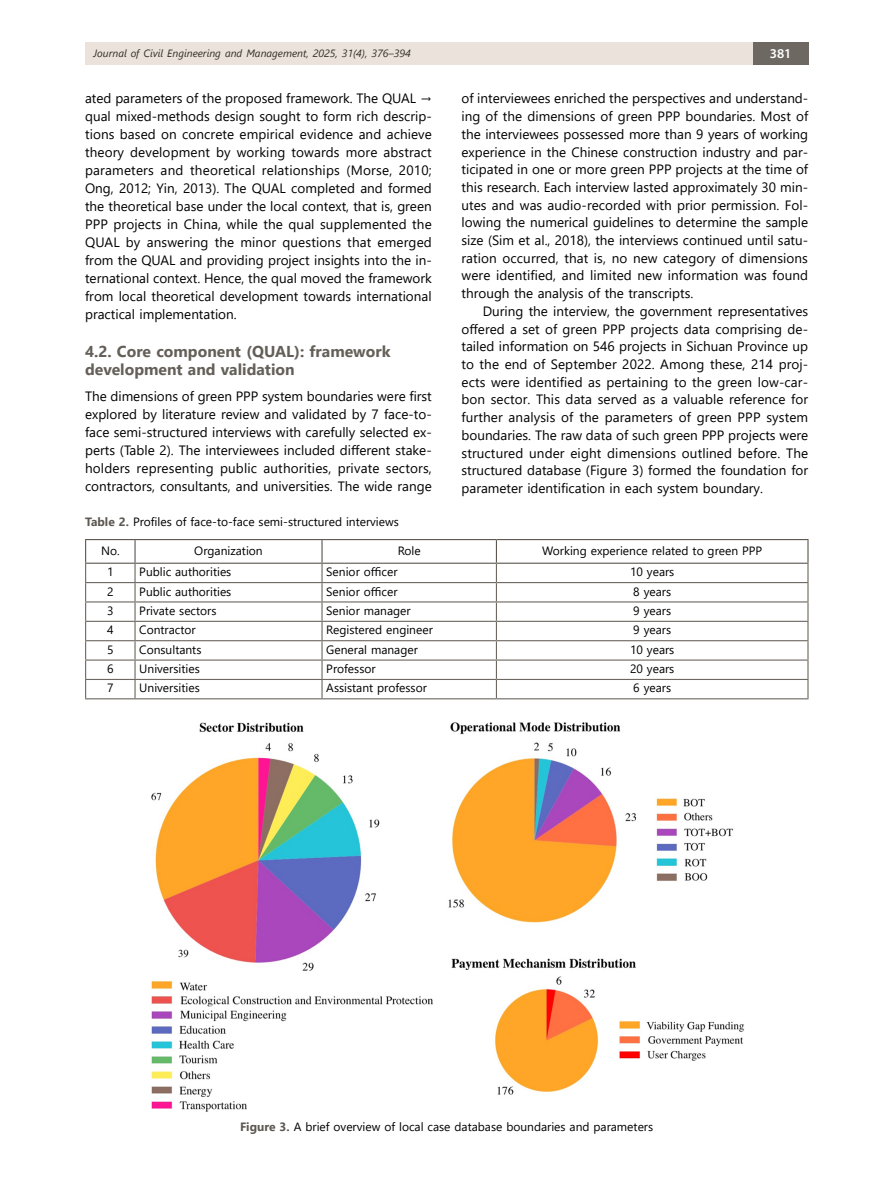
<style>
.page{position:relative;width:872px;height:1191px;background:#fff}
.page>*{position:absolute;margin:0;border:0;box-sizing:border-box;transform-origin:0 0}
._02{font:700 15.75px/18px "Segoe UI";color:#645f58}
._00{font:13.5px/17.7px "Segoe UI";color:#000;text-align:justify}
.t1{font:600 13.5px "Myriad Pro";color:#fff}
.Lenteles_tekstas{font:12px "Segoe UI";color:#000}
.Figure{font:12px "Segoe UI";color:#000}
.Table{font:12px "Segoe UI";color:#000}
.Lenteles_galvute{font:12px "Segoe UI";color:#000}
.t2{font:italic 10.5px "Segoe UI";color:#302d25}
.s1{font-weight:700;color:#5c5750}
</style>
<div class="page">
<div style="left:85px;top:43px;width:668px;height:22px;background:#ebe3db"></div>
<div style="left:753px;top:43px;width:55px;height:22px;background:#6d6861"></div>
<hr style="left:85px;top:539px;width:50px;height:1px;background:#5c5750">
<hr style="left:135px;top:539px;width:187px;height:1px;background:#5c5750">
<hr style="left:134px;top:540px;width:2px;height:22px;background:#5c5750">
<hr style="left:322px;top:539px;width:174px;height:1px;background:#5c5750">
<hr style="left:496px;top:539px;width:312px;height:1px;background:#5c5750">
<hr style="left:85px;top:562px;width:50px;height:2px;background:#5c5750">
<hr style="left:135px;top:562px;width:187px;height:2px;background:#5c5750">
<hr style="left:322px;top:562px;width:174px;height:2px;background:#5c5750">
<hr style="left:496px;top:562px;width:312px;height:2px;background:#5c5750">
<hr style="left:85px;top:582px;width:50px;height:1px;background:#6d6861">
<hr style="left:135px;top:582px;width:187px;height:1px;background:#6d6861">
<hr style="left:322px;top:582px;width:174px;height:1px;background:#6d6861">
<hr style="left:496px;top:582px;width:312px;height:1px;background:#6d6861">
<hr style="left:85px;top:601px;width:50px;height:1px;background:#6d6861">
<hr style="left:135px;top:601px;width:187px;height:1px;background:#6d6861">
<hr style="left:322px;top:601px;width:174px;height:1px;background:#6d6861">
<hr style="left:496px;top:601px;width:312px;height:1px;background:#6d6861">
<hr style="left:85px;top:621px;width:50px;height:1px;background:#6d6861">
<hr style="left:135px;top:621px;width:187px;height:1px;background:#6d6861">
<hr style="left:322px;top:621px;width:174px;height:1px;background:#6d6861">
<hr style="left:496px;top:621px;width:312px;height:1px;background:#6d6861">
<hr style="left:85px;top:640px;width:50px;height:1px;background:#6d6861">
<hr style="left:135px;top:640px;width:187px;height:1px;background:#6d6861">
<hr style="left:322px;top:640px;width:174px;height:1px;background:#6d6861">
<hr style="left:496px;top:640px;width:312px;height:1px;background:#6d6861">
<hr style="left:85px;top:659px;width:50px;height:1px;background:#6d6861">
<hr style="left:135px;top:659px;width:187px;height:1px;background:#6d6861">
<hr style="left:322px;top:659px;width:174px;height:1px;background:#6d6861">
<hr style="left:496px;top:659px;width:312px;height:1px;background:#6d6861">
<hr style="left:85px;top:679px;width:50px;height:1px;background:#6d6861">
<svg style="left:85px;top:540px;width:1px;height:158px"></svg>
<hr style="left:135px;top:679px;width:187px;height:1px;background:#6d6861">
<svg style="left:134px;top:564px;width:2px;height:134px"></svg>
<hr style="left:322px;top:679px;width:174px;height:1px;background:#6d6861">
<svg style="left:321px;top:540px;width:1px;height:158px"></svg>
<hr style="left:496px;top:679px;width:312px;height:1px;background:#6d6861">
<svg style="left:496px;top:540px;width:1px;height:158px"></svg>
<svg style="left:807px;top:540px;width:1px;height:158px"></svg>
<hr style="left:85px;top:698px;width:50px;height:1px;background:#6d6861">
<hr style="left:135px;top:698px;width:187px;height:1px;background:#6d6861">
<hr style="left:322px;top:698px;width:174px;height:1px;background:#6d6861">
<hr style="left:496px;top:698px;width:312px;height:1px;background:#6d6861">
<img style="left:151px;top:722px;width:593px;height:390px">
<p class="t2" style="left:94px;top:43px;width:319px">Journal of Civil Engineering and Management, 2025, 31(4), 376–394</p>
<p class="t1" style="left:769px;top:45px;width:23px">381</p>
<p class="_00" style="left:85px;top:88px;width:348px">ated parameters of the proposed framework. The QUAL → qual mixed-methods design sought to form rich descrip&shy;tions based on concrete empirical evidence and achieve theory development by working towards more abstract parameters and theoretical relationships (Morse, 2010; Ong, 2012; Yin, 2013). The QUAL completed and formed the theoretical base under the local context, that is, green PPP projects in China, while the qual supplemented the QUAL by answering the minor questions that emerged from the QUAL and providing project insights into the in&shy;ternational context. Hence, the qual moved the framework from local theoretical development towards international practical implementation.</p>
<p class="_02" style="left:85px;top:341px;width:307px">4.2. Core component (QUAL): framework development and validation</p>
<p class="_00" style="left:85px;top:386px;width:348px">The dimensions of green PPP system boundaries were first explored by literature review and validated by 7 face-to&shy;face semi-structured interviews with carefully selected ex&shy;perts (Table 2). The interviewees included different stake&shy;holders representing public authorities, private sectors, contractors, consultants, and universities. The wide range</p>
<p class="_00" style="left:461px;top:89px;width:348px">of interviewees enriched the perspectives and understand&shy;ing of the dimensions of green PPP boundaries. Most of the interviewees possessed more than 9 years of working experience in the Chinese construction industry and par&shy;ticipated in one or more green PPP projects at the time of this research. Each interview lasted approximately 30 min&shy;utes and was audio-recorded with prior permission. Fol&shy;lowing the numerical guidelines to determine the sample size (Sim et al., 2018), the interviews continued until satu&shy;ration occurred, that is, no new category of dimensions were identified, and limited new information was found through the analysis of the transcripts.</p>
<p class="_00" style="left:461px;top:301px;width:348px;text-indent:21px">During the interview, the government representatives offered a set of green PPP projects data comprising de&shy;tailed information on 546 projects in Sichuan Province up to the end of September 2022. Among these, 214 proj&shy;ects were identified as pertaining to the green low-car&shy;bon sector. This data served as a valuable reference for further analysis of the parameters of green PPP system boundaries. The raw data of such green PPP projects were structured under eight dimensions outlined before. The structured database (Figure 3) formed the foundation for parameter identification in each system boundary.</p>
<p class="Table" style="left:85px;top:510px;width:315px"><span class="s1">Table 2.</span> Profiles of face-to-face semi-structured interviews</p>
<p class="Lenteles_galvute" style="left:101px;top:539px;width:20px">No.</p>
<p class="Lenteles_galvute" style="left:194px;top:539px;width:70px">Organization</p>
<p class="Lenteles_galvute" style="left:398px;top:539px;width:25px">Role</p>
<p class="Lenteles_galvute" style="left:542px;top:539px;width:222px">Working experience related to green PPP</p>
<p class="Lenteles_tekstas" style="left:107px;top:560px;width:8px">1</p>
<p class="Lenteles_tekstas" style="left:139px;top:560px;width:94px">Public authorities</p>
<p class="Lenteles_tekstas" style="left:326px;top:560px;width:73px">Senior officer</p>
<p class="Lenteles_tekstas" style="left:630px;top:560px;width:46px">10 years</p>
<p class="Lenteles_tekstas" style="left:107px;top:580px;width:8px">2</p>
<p class="Lenteles_tekstas" style="left:139px;top:580px;width:94px">Public authorities</p>
<p class="Lenteles_tekstas" style="left:326px;top:580px;width:73px">Senior officer</p>
<p class="Lenteles_tekstas" style="left:633px;top:580px;width:39px">8 years</p>
<p class="Lenteles_tekstas" style="left:107px;top:599px;width:8px">3</p>
<p class="Lenteles_tekstas" style="left:139px;top:599px;width:79px">Private sectors</p>
<p class="Lenteles_tekstas" style="left:326px;top:599px;width:86px">Senior manager</p>
<p class="Lenteles_tekstas" style="left:633px;top:599px;width:39px">9 years</p>
<p class="Lenteles_tekstas" style="left:107px;top:619px;width:8px">4</p>
<p class="Lenteles_tekstas" style="left:139px;top:619px;width:58px">Contractor</p>
<p class="Lenteles_tekstas" style="left:326px;top:619px;width:108px">Registered engineer</p>
<p class="Lenteles_tekstas" style="left:633px;top:619px;width:39px">9 years</p>
<p class="Lenteles_tekstas" style="left:107px;top:638px;width:8px">5</p>
<p class="Lenteles_tekstas" style="left:139px;top:638px;width:64px">Consultants</p>
<p class="Lenteles_tekstas" style="left:326px;top:638px;width:93px">General manager</p>
<p class="Lenteles_tekstas" style="left:630px;top:638px;width:46px">10 years</p>
<p class="Lenteles_tekstas" style="left:107px;top:657px;width:8px">6</p>
<p class="Lenteles_tekstas" style="left:139px;top:657px;width:62px">Universities</p>
<p class="Lenteles_tekstas" style="left:326px;top:657px;width:51px">Professor</p>
<p class="Lenteles_tekstas" style="left:630px;top:657px;width:46px">20 years</p>
<p class="Lenteles_tekstas" style="left:107px;top:677px;width:8px">7</p>
<p class="Lenteles_tekstas" style="left:139px;top:677px;width:62px">Universities</p>
<p class="Lenteles_tekstas" style="left:326px;top:677px;width:102px">Assistant professor</p>
<p class="Lenteles_tekstas" style="left:633px;top:677px;width:39px">6 years</p>
<p class="Figure" style="left:240px;top:1115px;width:414px"><span class="s1">Figure 3.</span> A brief overview of local case database boundaries and parameters</p>
</div>
